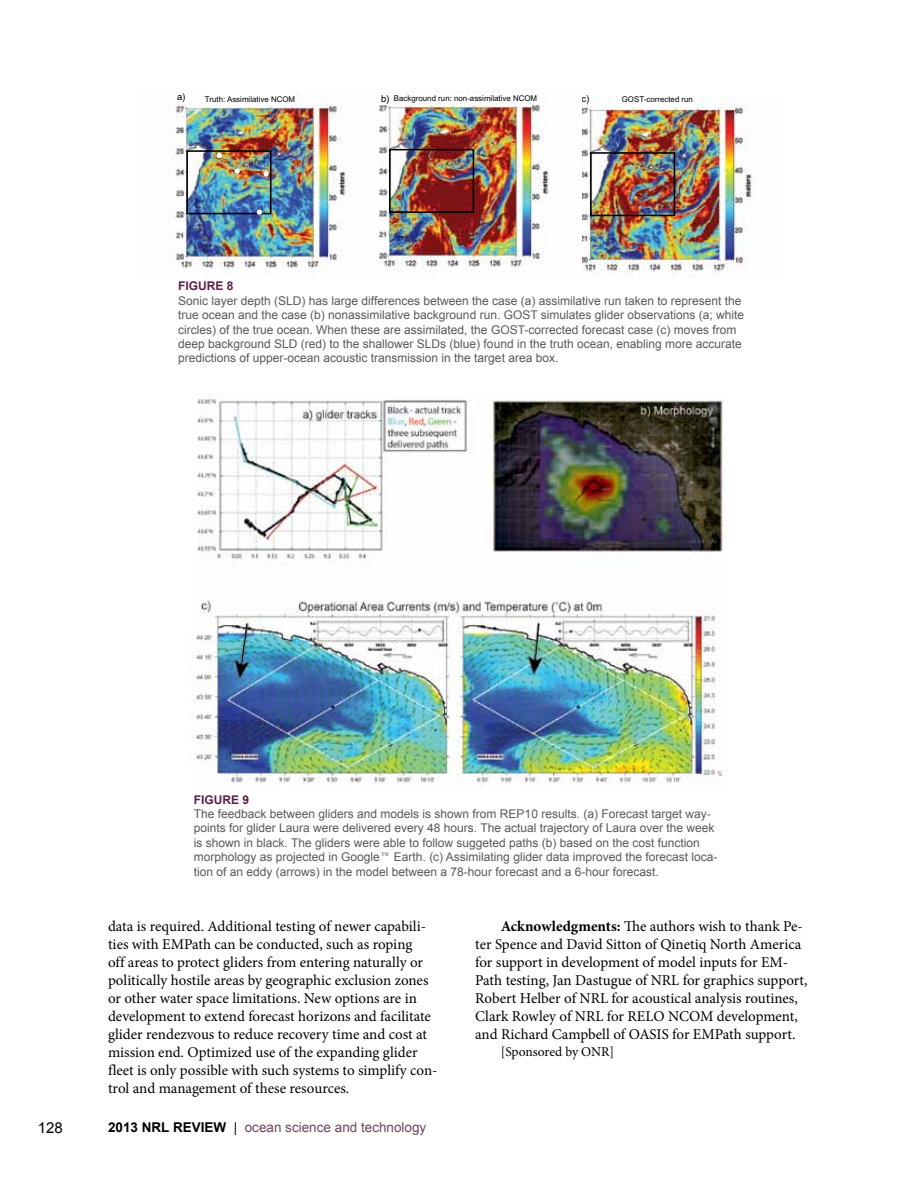
<style>
.page{position:relative;width:918px;height:1188px;background:#fff}
.page>*{position:absolute;margin:0;border:0;box-sizing:border-box;transform-origin:0 0}
.t1{font:15px/18px "Minion Pro";letter-spacing:-.005em;color:#000}
.t2{font:15px "Arial";color:#000}
.t3{font:13.5px "Arial";color:#71445f}
.t4{font:13.5px "Minion Pro";letter-spacing:-.01em;color:#000}
.t5{font:12px/14.4px "Arial";color:#58595b}
.t6{font:700 12px "Arial";color:#5a2149}
.t7{font:9.45px "Arial";color:#000}
.t8{font:7.95px "Arial";color:#000}
.s1{font-size:9.45px}
.s2{font-weight:700;color:#000}
.s3{color:#000}
.s4{font-weight:700}
</style>
<div class="page">
<img style="left:582px;top:96px;width:174px;height:181px">
<div style="left:611px;top:97px;width:86px;height:11px;background:#fff"></div>
<div style="left:590px;top:152px;width:85px;height:64px;border:2px solid #000"></div>
<img style="left:379px;top:91px;width:170px;height:181px">
<img style="left:169px;top:96px;width:177px;height:177px">
<div style="left:206px;top:93px;width:88px;height:11px;background:#fff"></div>
<div style="left:186px;top:150px;width:86px;height:64px;border:2px solid #000"></div>
<div style="left:401px;top:93px;width:90px;height:9px;background:#fff"></div>
<div style="left:389px;top:149px;width:85px;height:64px;border:2px solid #000"></div>
<svg style="left:217px;top:153px;width:5px;height:5px"></svg>
<svg style="left:235px;top:169px;width:5px;height:5px"></svg>
<svg style="left:263px;top:171px;width:6px;height:5px"></svg>
<svg style="left:257px;top:209px;width:5px;height:6px"></svg>
<img style="left:189px;top:398px;width:534px;height:385px">
<p class="t8" style="left:177px;top:94px;width:120px"><sup>a)</sup> Truth: Assimilative NCOM</p>
<p class="t8" style="left:381px;top:93px;width:158px"><span class="s1">b)</span> Background run: non-assimilative NCOM</p>
<p class="t7" style="left:582px;top:93px;width:9px">c)</p>
<p class="t8" style="left:622px;top:94px;width:73px">GOST-corrected run</p>
<p class="t6" style="left:178px;top:278px;width:57px">FIGURE 8</p>
<p class="t5" style="left:178px;top:293px;width:568px">Sonic layer depth (SLD) has large differences between the case (a) assimilative run taken to represent the true ocean and the case (b) nonassimilative background run. GOST simulates glider observations (a; white circles) of the true ocean. When these are assimilated, the GOST-corrected forecast case (c) moves from deep background SLD (red) to the shallower SLDs (blue) found in the truth ocean, enabling more accurate predictions of upper-ocean acoustic transmission in the target area box.</p>
<p class="t6" style="left:194px;top:791px;width:57px">FIGURE 9</p>
<p class="t5" style="left:194px;top:807px;width:525px">The feedback between gliders and models is shown from REP10 results. (a) Forecast target way&shy;points for glider Laura were delivered every 48 hours. The actual trajectory of Laura over the week is shown in black. The gliders were able to follow suggeted paths (b) based on the cost function morphology as projected in Google Earth. (c) Assimilating glider data improved the forecast loca&shy;tion of an eddy (arrows) in the model between a 78-hour forecast and a 6-hour forecast.</p>
<p class="t1" style="left:108px;top:917px;width:331px">data is required. Additional testing of newer capabili&shy;ties with EMPath can be conducted, such as roping<br>off areas to protect gliders from entering naturally or politically hostile areas by geographic exclusion zones or other water space limitations. New options are in development to extend forecast horizons and facilitate glider rendezvous to reduce recovery time and cost at mission end. Optimized use of the expanding glider fleet is only possible with such systems to simplify con&shy;trol and management of these resources.</p>
<p class="t2" style="left:38px;top:1118px;width:27px">128</p>
<p class="t3" style="left:108px;top:1119px;width:320px"><span class="s2">2013 NRL REVIEW</span> <span class="s3">|</span> ocean science and technology</p>
<p class="t1" style="left:475px;top:917px;width:334px;text-indent:26px"><span class="s4">Acknowledgments:</span> The authors wish to thank Pe&shy;ter Spence and David Sitton of Qinetiq North America for support in development of model inputs for EM-Path testing, Jan Dastugue of NRL for graphics support, Robert Helber of NRL for acoustical analysis routines, Clark Rowley of NRL for RELO NCOM development, and Richard Campbell of OASIS for EMPath support.</p>
<p class="t4" style="left:501px;top:1043px;width:115px">[Sponsored by ONR]</p>
</div>
